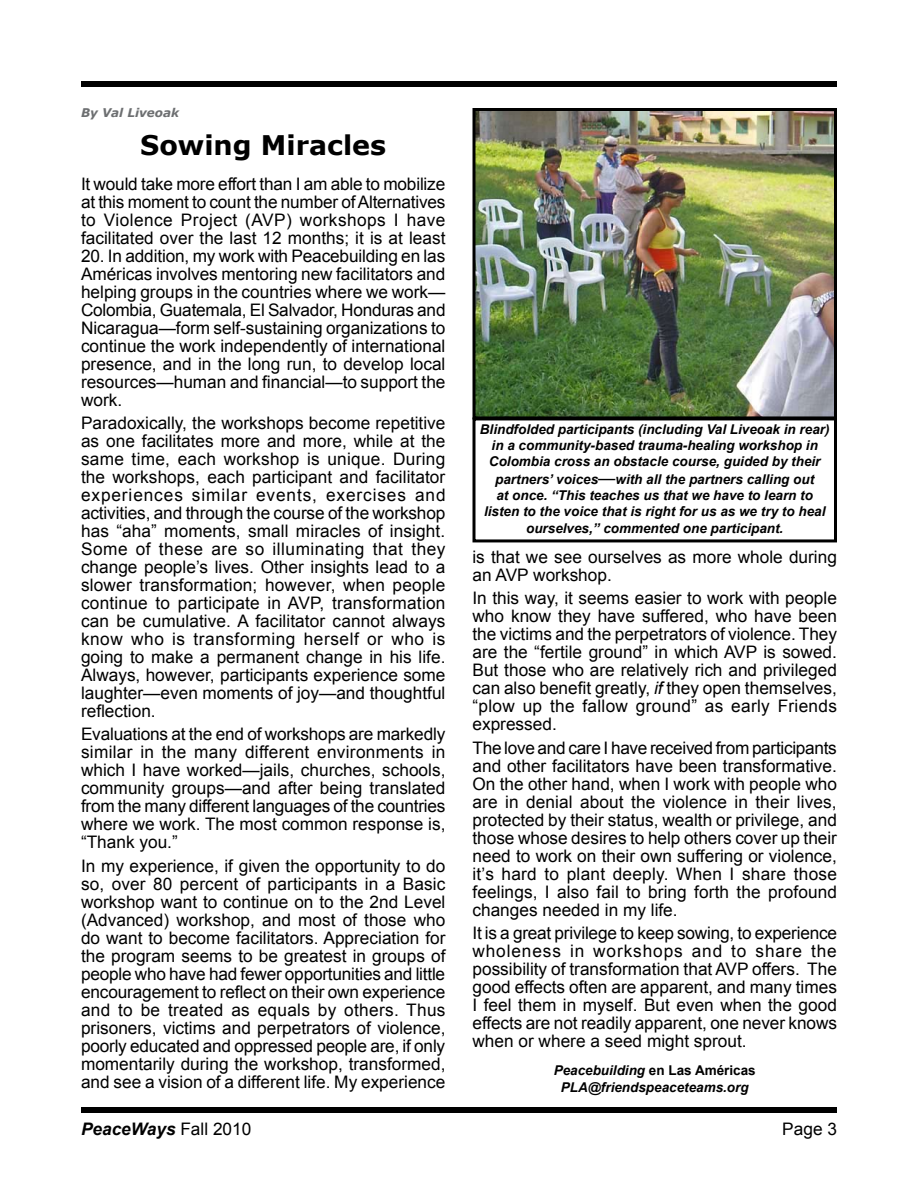
<style>
.page{position:relative;width:918px;height:1188px;background:#fff}
.page>*{position:absolute;margin:0;border:0;box-sizing:border-box;transform-origin:0 0}
.t1{font:700 27px "Verdana";color:#000}
.t2{font:17.25px/18px "Arial";color:#000;text-align:justify}
.t3{font:italic 700 17.25px "Arial";color:#000}
.t4{font:italic 700 13.5px/16.2px "Arial";color:#000;text-align:center}
.t5{font:italic 700 12px "Verdana";color:#6d6f71}
.s1{font-weight:400;font-style:normal;font-size:17.25px}
.s2{font-style:italic}
.s3{font-style:normal}
.s4{font-weight:400;font-style:normal}
</style>
<div class="page">
<div style="left:81px;top:1107px;width:756px;height:6px;background:#000"></div>
<div style="left:81px;top:81px;width:756px;height:6px;background:#000"></div>
<div style="left:472px;top:417px;width:365px;height:125px;border:3px solid #000"></div>
<img style="left:476px;top:112px;width:357px;height:303px">
<div style="left:472px;top:108px;width:365px;height:311px;border:3px solid #000"></div>
<p class="t5" style="left:81px;top:105px;width:100px">By Val Liveoak</p>
<h1 class="t1" style="left:140px;top:128px;width:248px">Sowing Miracles</h1>
<p class="t2" style="left:81px;top:175px;width:366px">It would take more effort than I am able to mobilize at this moment to count the number of Alternatives to Violence Project (AVP) workshops I have facilitated over the last 12 months; it is at least</p>
<p class="t2" style="left:81px;top:247px;width:366px">20. In addition, my work with Peacebuilding en las Américas involves mentoring new facilitators and helping groups in the countries where we work— Colombia, Guatemala, El Salvador, Honduras and Nicaragua—form self-sustaining organizations to continue the work independently of international presence, and in the long run, to develop local resources—human and financial—to support the work.</p>
<p class="t2" style="left:81px;top:414px;width:366px">Paradoxically, the workshops become repetitive as one facilitates more and more, while at the same time, each workshop is unique. During the workshops, each participant and facilitator experiences similar events, exercises and activities, and through the course of the workshop has “aha” moments, small miracles of insight.<br>Some of these are so illuminating that they change people’s lives. Other insights lead to a slower transformation; however, when people continue to participate in AVP, transformation can be cumulative. A facilitator cannot always know who is transforming herself or who is going to make a permanent change in his life.<br>Always, however, participants experience some laughter—even moments of joy—and thoughtful reflection.</p>
<p class="t2" style="left:81px;top:726px;width:366px">Evaluations at the end of workshops are markedly similar in the many different environments in which I have worked—jails, churches, schools, community groups—and after being translated from the many different languages of the countries where we work. The most common response is, “Thank you.”</p>
<p class="t2" style="left:81px;top:857px;width:366px">In my experience, if given the opportunity to do so, over 80 percent of participants in a Basic workshop want to continue on to the 2nd Level (Advanced) workshop, and most of those who do want to become facilitators. Appreciation for the program seems to be greatest in groups of people who have had fewer opportunities and little encouragement to reflect on their own experience and to be treated as equals by others. Thus prisoners, victims and perpetrators of violence, poorly educated and oppressed people are, if only momentarily during the workshop, transformed, and see a vision of a different life. My experience</p>
<p class="t4" style="left:480px;top:421px;width:351px">Blindfolded participants (including Val Liveoak in rear) in a community-based trauma-healing workshop in<br>Colombia cross an obstacle course, guided by their</p>
<p class="t4" style="left:484px;top:472px;width:343px">partners’ voices<span class="s1">—</span>with all the partners calling out<br>at once. “This teaches us that we have to learn to listen to the voice that is right for us as we try to heal ourselves,” commented one participant.</p>
<p class="t2" style="left:472px;top:548px;width:366px">is that we see ourselves as more whole during an AVP workshop.</p>
<p class="t2" style="left:472px;top:589px;width:366px">In this way, it seems easier to work with people who know they have suffered, who have been the victims and the perpetrators of violence. They are the “fertile ground” in which AVP is sowed.<br>But those who are relatively rich and privileged can also benefit greatly, <span class="s2">if</span> they open themselves, “plow up the fallow ground” as early Friends expressed.</p>
<p class="t2" style="left:472px;top:739px;width:366px">The love and care I have received from participants and other facilitators have been transformative.<br>On the other hand, when I work with people who are in denial about the violence in their lives, protected by their status, wealth or privilege, and those whose desires to help others cover up their need to work on their own suffering or violence, it’s hard to plant deeply. When I share those feelings, I also fail to bring forth the profound changes needed in my life.</p>
<p class="t2" style="left:472px;top:924px;width:366px">It is a great privilege to keep sowing, to experience wholeness in workshops and to share the possibility of transformation that AVP offers. The good effects often are apparent, and many times I feel them in myself. But even when the good effects are not readily apparent, one never knows when or where a seed might sprout.</p>
<p class="t4" style="left:554px;top:1063px;width:204px">Peacebuilding <span class="s3">en Las Américas<br></span>PLA@friendspeaceteams.org</p>
<p class="t3" style="left:81px;top:1117px;width:172px">PeaceWays <span class="s4">Fall 2010</span></p>
<p class="t2" style="left:782px;top:1120px;width:42px">Page</p>
</div>
